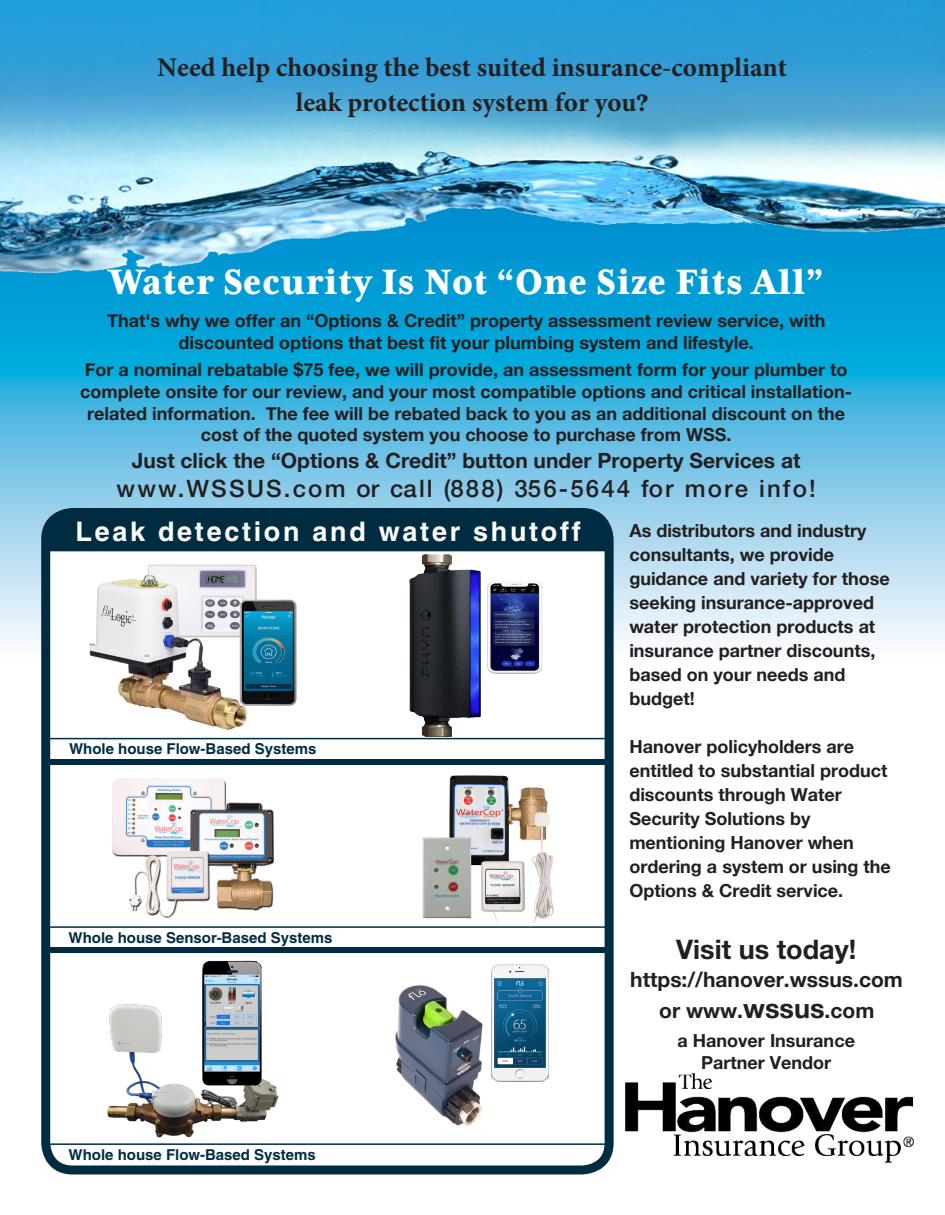
<style>
.page{position:relative;width:945px;height:1215px;background:#fff}
.page>*{position:absolute;margin:0;border:0;box-sizing:border-box;transform-origin:0 0}
.t1{font:800 40.5px "Mrs Eaves XL Serif Nar OT";letter-spacing:.02em;color:#fff}
.t2{font:700 27px/34.3px "Minion Pro";color:#231f20;text-align:center}
.t3{font:700 27px "Helvetica";letter-spacing:.1em;color:#fff}
.t4{font:700 27px "Helvetica Neue";color:#231f20}
.t5{font:500 24px "Helvetica Neue";letter-spacing:.09em;color:#231f20}
.t6{font:700 21px/31px "Helvetica Neue";color:#231f20;text-align:center}
.t7{font:700 18px/24px "Helvetica Neue";color:#231f20;text-align:center}
.t8{font:700 15px "Helvetica";color:#002c42}
.s1{font-family:"Mrs Eaves XL Serif Nar OT";font-weight:800}
.s2{font-style:inherit}
.s3{font-size:27px}
</style>
<div class="page">
<svg style="left:0;top:444px;width:945px;height:198px;background:#a0d4ed"></svg>
<img style="left:0;top:0;width:945px;height:444px">
<div style="left:46px;top:512px;width:564px;height:662px;background:#fff;border-radius:27px"></div>
<div style="left:41px;top:508px;width:573px;height:666px;border:9px solid #002c42;border-radius:27px"></div>
<div style="left:46px;top:948px;width:563px;height:5px;background:#002c42"></div>
<img style="left:112px;top:778px;width:162px;height:140px">
<img style="left:89px;top:564px;width:208px;height:166px">
<div style="left:47px;top:514px;width:561px;height:37px;background:#002c42"></div>
<img style="left:107px;top:1004px;width:172px;height:134px">
<img style="left:202px;top:961px;width:60px;height:124px">
<img style="left:395px;top:969px;width:97px;height:157px">
<img style="left:492px;top:965px;width:57px;height:117px">
<div style="left:44px;top:760px;width:565px;height:5px;background:#002c42"></div>
<img style="left:422px;top:775px;width:132px;height:148px">
<hr style="left:45px;top:738px;width:562px;height:1px;background:#002c42">
<hr style="left:47px;top:1143px;width:562px;height:2px;background:#002c42">
<hr style="left:47px;top:926px;width:563px;height:2px;background:#002c42">
<img style="left:410px;top:554px;width:132px;height:182px">
<img style="left:625px;top:1073px;width:288px;height:89px">
<p class="t2" style="left:157px;top:50px;width:631px">Need help choosing the best suited insurance-compliant leak protection system for you<span class="s1">?</span></p>
<p class="t1" style="left:109px;top:261px;width:716px">Water Security Is Not “One Size Fits All”</p>
<p class="t7" style="left:107px;top:311px;width:720px;line-height:21.6px">That's why we offer an “Options &amp; Credit” property assessment review service, with discounted options that best fit your plumbing system and lifestyle.</p>
<p class="t7" style="left:80px;top:360px;width:774px;line-height:21.6px">For a nominal rebatable $75 fee, we will provide, an assessment form for your plumber to complete onsite for our review, and your most compatible options and critical installation&shy;related information. The fee will be rebated back to you as an additional discount on the cost of the <span class="s2">quoted</span> system you choose to purchase from WSS.</p>
<p class="t6" style="left:132px;top:445px;width:670px">Just click the “Options &amp; Credit” button under Property Services at</p>
<p class="t5" style="left:117px;top:474px;width:701px">www.WSSUS.com or call (888) 356-5644 for more info!</p>
<p class="t3" style="left:76px;top:515px;width:507px">Leak detection and water shutoff</p>
<p class="t8" style="left:69px;top:740px;width:249px">Whole house Flow-Based Systems</p>
<p class="t8" style="left:69px;top:928px;width:265px">Whole house Sensor-Based Systems</p>
<p class="t8" style="left:69px;top:1146px;width:249px">Whole house Flow-Based Systems</p>
<p class="t7" style="left:629px;top:519px;width:262px;text-align:left">As distributors and industry consultants, we provide guidance and variety for those seeking insurance-approved water protection products at insurance partner discounts, based on your needs and budget!</p>
<p class="t7" style="left:629px;top:735px;width:263px;text-align:left"><span class="s2">Hanover</span> policyholders are entitled to substantial product discounts through Water<br>Security Solutions by mentioning <span class="s2">Hanover</span> when ordering a system or using the<br>Options &amp; Credit service.</p>
<p class="t4" style="left:676px;top:933px;width:181px">Visit us today!</p>
<p class="t6" style="left:630px;top:965px;width:274px">https://hanover.wssus.com or www.<span class="s3">wssus</span>.com</p>
<p class="t7" style="left:678px;top:1030px;width:179px;line-height:21.6px">a <span class="s2">Hanover</span> Insurance<br>Partner Vendor</p>
</div>
